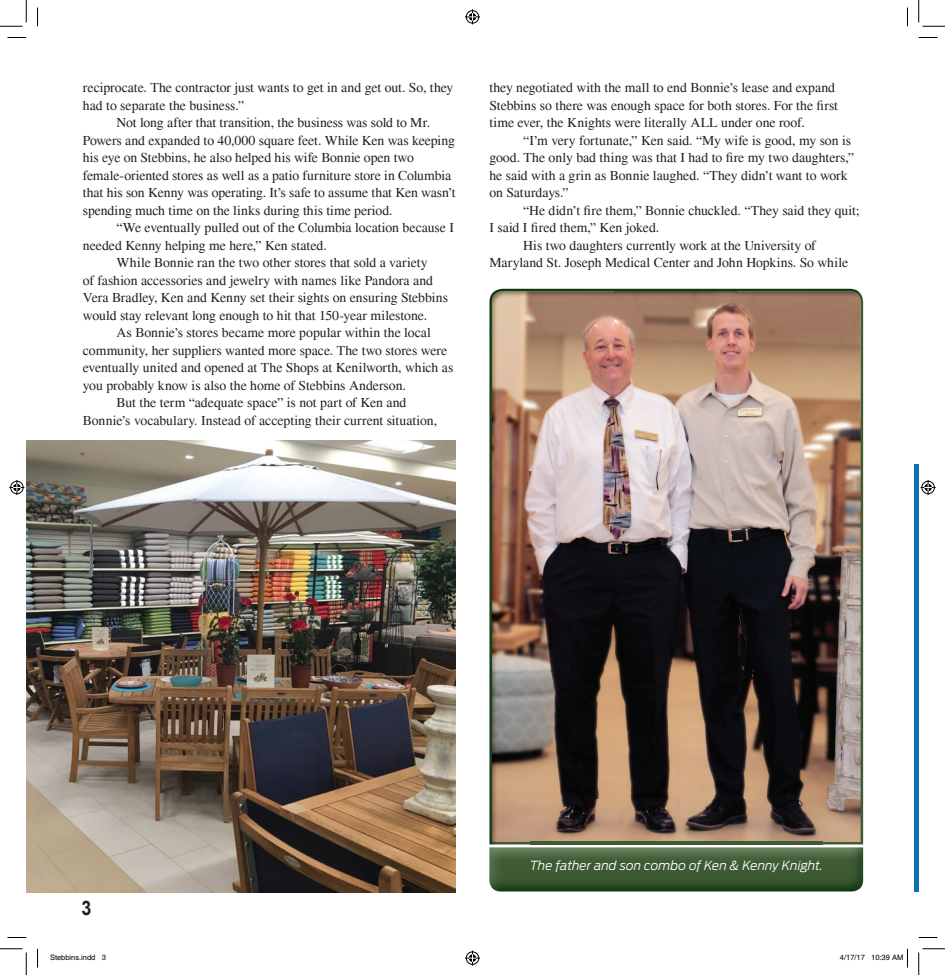
<style>
.page{position:relative;width:945px;height:975px;background:#fff}
.page>*{position:absolute;margin:0;border:0;box-sizing:border-box;transform-origin:0 0}
.t1{font:700 20px "Arial";color:#231f20;scale:.9 1}
.t2{font:13.75px/17.5px "Times";letter-spacing:-.005em;color:#231f20}
.t3{font:italic 300 12.5px "Antenna";color:#fff}
.t4{font:7.5px "Helvetica";color:#000}
</style>
<div class="page">
<img style="left:531px;top:332px;width:290px;height:510px">
<img style="left:489px;top:289px;width:374px;height:43px">
<img style="left:489px;top:331px;width:42px;height:513px">
<img style="left:821px;top:331px;width:42px;height:513px">
<img style="left:530px;top:842px;width:292px;height:2px">
<hr style="left:914px;top:464px;width:4px;height:428px;background:#0c71b0">
<img style="left:26px;top:440px;width:429px;height:452px">
<img style="left:489px;top:847px;width:374px;height:44px">
<svg style="left:8px;top:37px;width:18px;height:1px"></svg>
<svg style="left:918px;top:37px;width:19px;height:1px"></svg>
<svg style="left:8px;top:937px;width:18px;height:1px"></svg>
<svg style="left:918px;top:937px;width:19px;height:1px"></svg>
<svg style="left:37px;top:8px;width:1px;height:18px"></svg>
<svg style="left:37px;top:949px;width:1px;height:19px"></svg>
<svg style="left:907px;top:8px;width:1px;height:18px"></svg>
<svg style="left:0;top:0;width:27px;height:27px"></svg>
<svg style="left:0;top:949px;width:27px;height:26px"></svg>
<svg style="left:918px;top:0;width:26px;height:27px"></svg>
<svg style="left:918px;top:949px;width:26px;height:26px"></svg>
<svg style="left:465px;top:9px;width:15px;height:15px"></svg>
<svg style="left:465px;top:951px;width:15px;height:15px"></svg>
<svg style="left:9px;top:480px;width:15px;height:15px"></svg>
<svg style="left:920px;top:480px;width:15px;height:15px"></svg>
<svg style="left:907px;top:949px;width:1px;height:19px"></svg>
<p class="t2" style="left:83px;top:79px;width:372px">reciprocate. The contractor just wants to get in and get out. So, they</p>
<p class="t2" style="left:83px;top:96px;width:163px">had to separate the business.”</p>
<p class="t2" style="left:117px;top:114px;width:315px">Not long after that transition, the business was sold to Mr.</p>
<p class="t2" style="left:83px;top:131px;width:373px">Powers and expanded to 40,000 square feet. While Ken was keeping</p>
<p class="t2" style="left:83px;top:149px;width:332px">his eye on Stebbins, he also helped his wife Bonnie open two</p>
<p class="t2" style="left:83px;top:166px;width:370px">female-oriented stores as well as a patio furniture store in Columbia</p>
<p class="t2" style="left:83px;top:184px;width:374px">that his son Kenny was operating. It’s safe to assume that Ken wasn’t</p>
<p class="t2" style="left:83px;top:201px;width:311px">spending much time on the links during this time period.</p>
<p class="t2" style="left:117px;top:219px;width:339px">“We eventually pulled out of the Columbia location because I</p>
<p class="t2" style="left:83px;top:236px;width:245px">needed Kenny helping me here,” Ken stated.</p>
<p class="t2" style="left:117px;top:254px;width:312px">While Bonnie ran the two other stores that sold a variety</p>
<p class="t2" style="left:83px;top:271px;width:352px">of fashion accessories and jewelry with names like Pandora and</p>
<p class="t2" style="left:83px;top:289px;width:366px">Vera Bradley, Ken and Kenny set their sights on ensuring Stebbins</p>
<p class="t2" style="left:83px;top:306px;width:346px">would stay relevant long enough to hit that 150-year milestone.</p>
<p class="t2" style="left:117px;top:324px;width:316px">As Bonnie’s stores became more popular within the local</p>
<p class="t2" style="left:83px;top:341px;width:366px">community, her suppliers wanted more space. The two stores were</p>
<p class="t2" style="left:83px;top:359px;width:372px">eventually united and opened at The Shops at Kenilworth, which as</p>
<p class="t2" style="left:83px;top:376px;width:324px">you probably know is also the home of Stebbins Anderson.</p>
<p class="t2" style="left:117px;top:394px;width:291px">But the term “adequate space” is not part of Ken and</p>
<p class="t2" style="left:83px;top:411px;width:356px">Bonnie’s vocabulary. Instead of accepting their current situation,</p>
<p class="t2" style="left:489px;top:79px;width:350px">they negotiated with the mall to end Bonnie’s lease and expand<br>Stebbins so there was enough space for both stores. For the first time ever, the Knights were literally ALL under one roof.</p>
<p class="t2" style="left:489px;top:131px;width:366px;text-indent:34px">“I’m very fortunate,” Ken said. “My wife is good, my son is good. The only bad thing was that I had to fire my two daughters,” he said with a grin as Bonnie laughed. “They didn’t want to work on Saturdays.”</p>
<p class="t2" style="left:523px;top:201px;width:338px">“He didn’t fire them,” Bonnie chuckled. “They said they quit;</p>
<p class="t2" style="left:489px;top:219px;width:171px">I said I fired them,” Ken joked.</p>
<p class="t2" style="left:523px;top:236px;width:294px">His two daughters currently work at the University of</p>
<p class="t2" style="left:489px;top:254px;width:360px">Maryland St. Joseph Medical Center and John Hopkins. So while</p>
<p class="t3" style="left:529px;top:859px;width:295px">The father and son combo of Ken &amp; Kenny Knight.</p>
<h1 class="t1" style="left:81px;top:895px;width:13px">3</h1>
<p class="t4" style="left:50px;top:953px;width:57px">Stebbins.indd 3</p>
<p class="t4" style="left:839px;top:953px;width:65px">4/17/17 10:39 AM</p>
</div>
